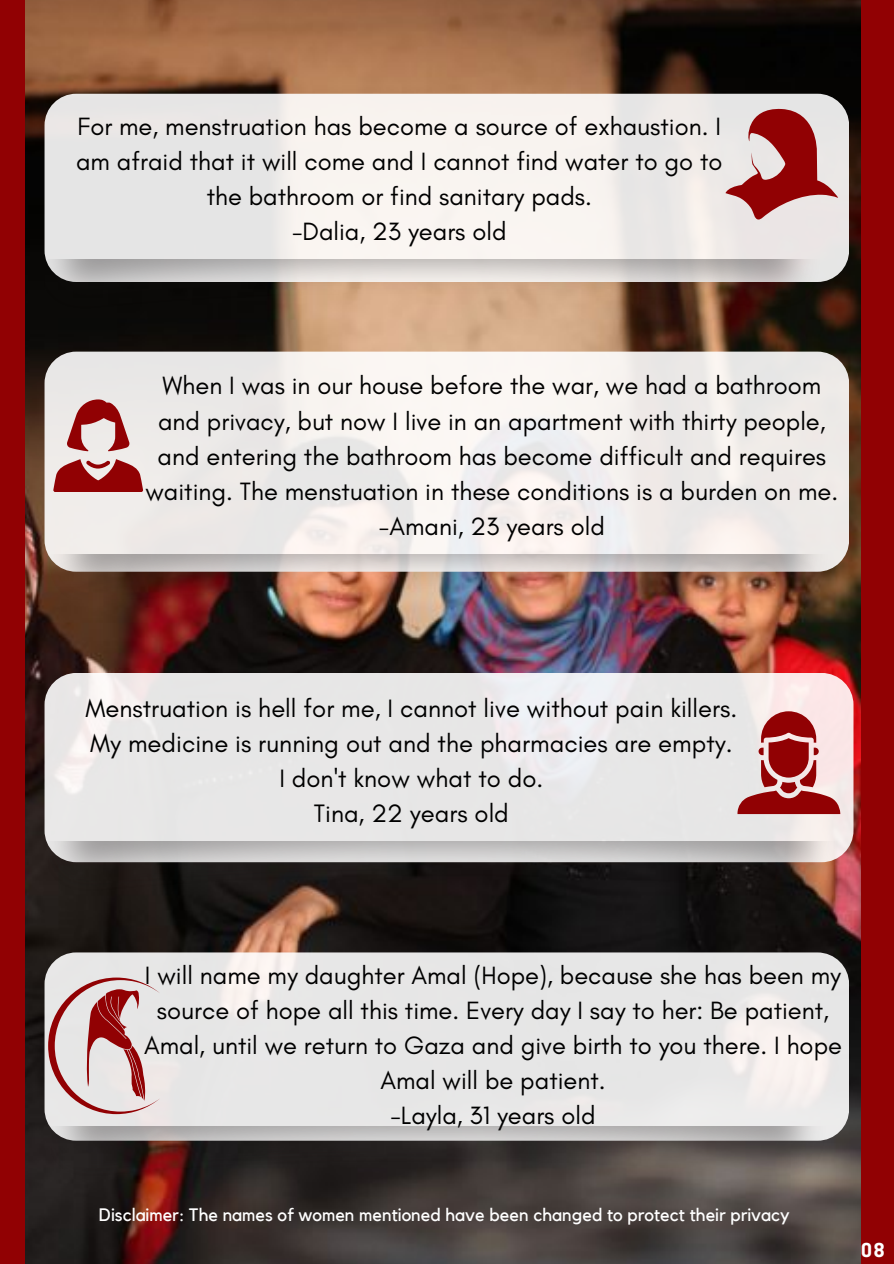
<style>
.page{position:relative;width:894px;height:1264px;background:#fff}
.page>*{position:absolute;margin:0;border:0;box-sizing:border-box;transform-origin:0 0}
.t1{font:25.65px/35.2px "Glacial Indifference";color:#000;text-align:center}
.t2{font:25.5px/35px "Glacial Indifference";color:#000;text-align:center}
.t3{font:18px "Kollektif";color:#fff}
.t4{font:700 18px "Cooper Hewitt";color:#fff}
</style>
<div class="page">
<img style="left:25px;top:0;width:836px;height:1263px">
<svg style="left:44px;top:952px;width:804px;height:188px;background:#e7e6e6"></svg>
<svg style="left:48px;top:977px;width:112px;height:136px;background:#d3b2b2"></svg>
<img style="left:51px;top:1126px;width:789px;height:67px">
<div style="left:0;top:0;width:25px;height:1263px;background:#910103"></div>
<div style="left:861px;top:0;width:32px;height:1263px;background:#910103"></div>
<svg style="left:44px;top:673px;width:809px;height:189px;background:#e9e7e7"></svg>
<svg style="left:737px;top:711px;width:103px;height:103px;background:#c47c7d"></svg>
<img style="left:49px;top:841px;width:803px;height:67px">
<div style="left:44px;top:351px;width:804px;height:220px;background:linear-gradient(to right,#eeecea,#f2eeec);border-radius:32px"></div>
<svg style="left:66px;top:399px;width:64px;height:52px;background:#c38181"></svg>
<svg style="left:53px;top:459px;width:90px;height:33px;background:#aa4141"></svg>
<img style="left:49px;top:554px;width:793px;height:45px">
<div style="left:44px;top:94px;width:804px;height:188px;background:#efebe8;border-radius:32px"></div>
<svg style="left:725px;top:109px;width:112px;height:110px"></svg>
<img style="left:44px;top:260px;width:789px;height:66px">
<p class="t2" style="left:76px;top:109px;width:648px">For me, menstruation has become a source of exhaustion. I am afraid that it will come and I cannot find water to go to the bathroom or find sanitary pads.<br>-Dalia, 23 years old</p>
<p class="t2" style="left:145px;top:368px;width:694px">When I was in our house before the war, we had a bathroom and privacy, but now I live in an apartment with thirty people, and entering the bathroom has become difficult and requires waiting. The menstuation in these conditions is a burden on me. -Amani, 23 years old</p>
<p class="t1" style="left:85px;top:690px;width:653px">Menstruation is hell for me, I cannot live without pain killers.<br>My medicine is running out and the pharmacies are empty.<br>I don't know what to do.<br>Tina, 22 years old</p>
<p class="t2" style="left:144px;top:957px;width:699px">I will name my daughter Amal (Hope), because she has been my source of hope all this time. Every day I say to her: Be patient, Amal, until we return to Gaza and give birth to you there. I hope Amal will be patient.<br>-Layla, 31 years old</p>
<p class="t3" style="left:99px;top:1205px;width:692px">Disclaimer: The names of women mentioned have been changed to protect their privacy</p>
<p class="t4" style="left:860px;top:1243px;width:25px">08</p>
</div>
